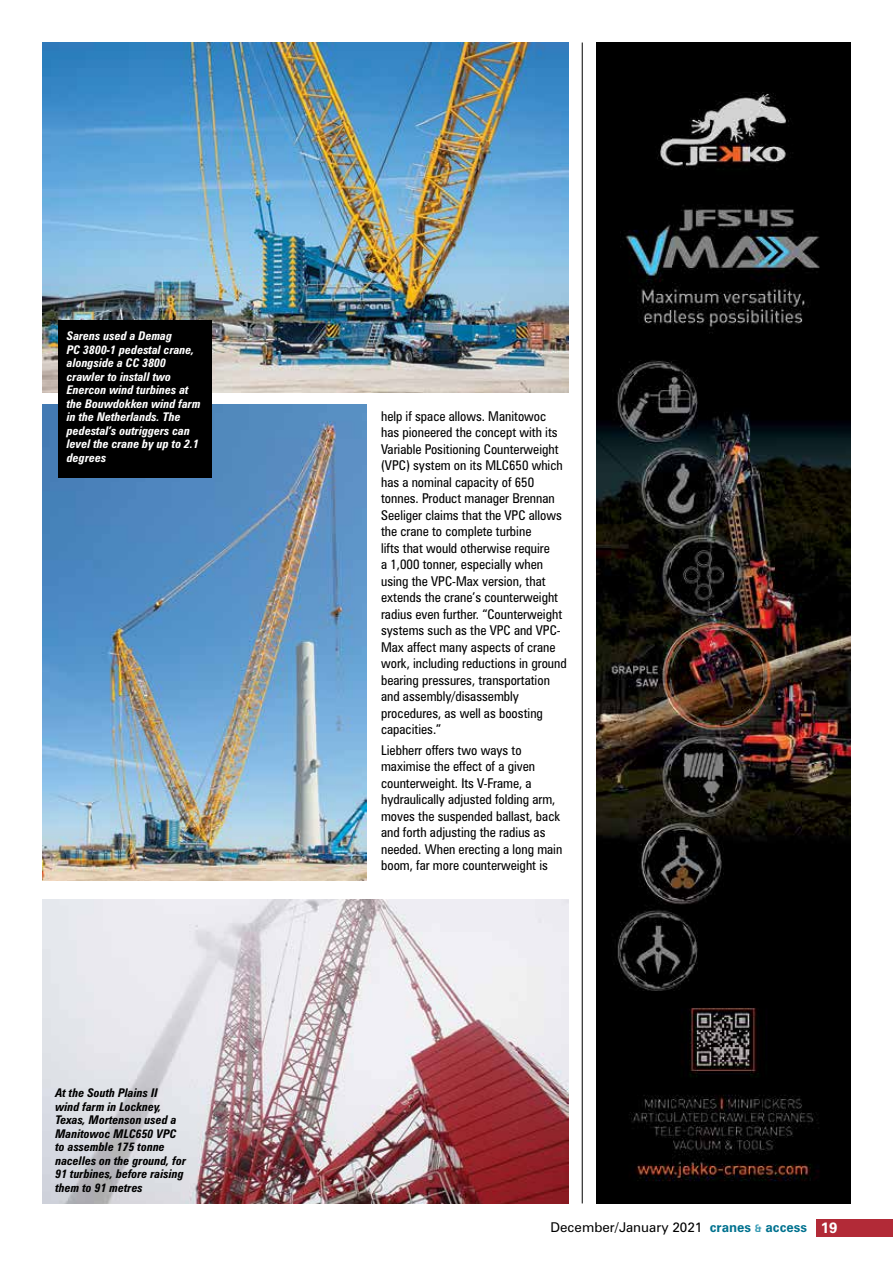
<style>
.page{position:relative;width:893px;height:1263px;background:#fff}
.page>*{position:absolute;margin:0;border:0;box-sizing:border-box;transform-origin:0 0}
.t1{font:condensed 13.5px/16.5px "Zurich BT";color:#000}
.t2{font:13.5px "Zurich BT";color:#000}
.t3{font:italic 700 condensed 12px/13.5px "Zurich BT";color:#fff}
.t4{font:italic 700 condensed 12px/13.5px "Zurich BT";color:#000}
.s1{font-weight:700;color:#00728f}
.s2{font-weight:700;font-size:10.5px;color:#3c9db6}
.s3{font-weight:700;font-size:15px;color:#fff}
</style>
<div class="page">
<div style="left:816px;top:1220px;width:77px;height:17px;background:#b22a37"></div>
<img style="left:43px;top:43px;width:525px;height:350px">
<img style="left:43px;top:404px;width:323px;height:476px">
<div style="left:58px;top:320px;width:153px;height:157px;background:#000"></div>
<img style="left:43px;top:899px;width:525px;height:304px">
<hr style="left:582px;top:43px;width:1px;height:1160px;background:#000">
<img style="left:596px;top:43px;width:254px;height:1160px">
<p class="t3" style="left:67px;top:329px;width:135px">Sarens used a Demag<br>PC 3800-1 pedestal crane, alongside a CC 3800 crawler to install two<br>Enercon wind turbines at the Bouwdokken wind farm in the Netherlands. The pedestal’s outriggers can level the crane by up to 2.1 degrees</p>
<p class="t4" style="left:55px;top:1086px;width:132px">At the South Plains II<br>wind farm in Lockney,<br>Texas, Mortenson used a<br>Manitowoc MLC650 VPC to assemble 175 tonne nacelles on the ground, for<br>91 turbines, before raising them to 91 metres</p>
<p class="t1" style="left:381px;top:407px;width:187px">help if space allows. Manitowoc has pioneered the concept with its<br>Variable Positioning Counterweight (VPC) system on its MLC650 which has a nominal capacity of 650 tonnes. Product manager Brennan<br>Seeliger claims that the VPC allows the crane to complete turbine<br>lifts that would otherwise require<br>a 1,000 tonner, especially when using the VPC-Max version, that extends the crane’s counterweight radius even further. “Counterweight systems such as the VPC and VPC-<br>Max affect many aspects of crane work, including reductions in ground bearing pressures, transportation and assembly/disassembly procedures, as well as boosting capacities.”</p>
<p class="t1" style="left:381px;top:742px;width:183px">Liebherr offers two ways to maximise the effect of a given counterweight. Its V-Frame, a hydraulically adjusted folding arm, moves the suspended ballast, back and forth adjusting the radius as needed. When erecting a long main boom, far more counterweight is</p>
<p class="t2" style="left:550px;top:1219px;width:288px">December/January 2021 <span class="s1">cranes</span> <span class="s2">&amp;</span> <span class="s1">access</span> <span class="s3">19</span></p>
</div>
